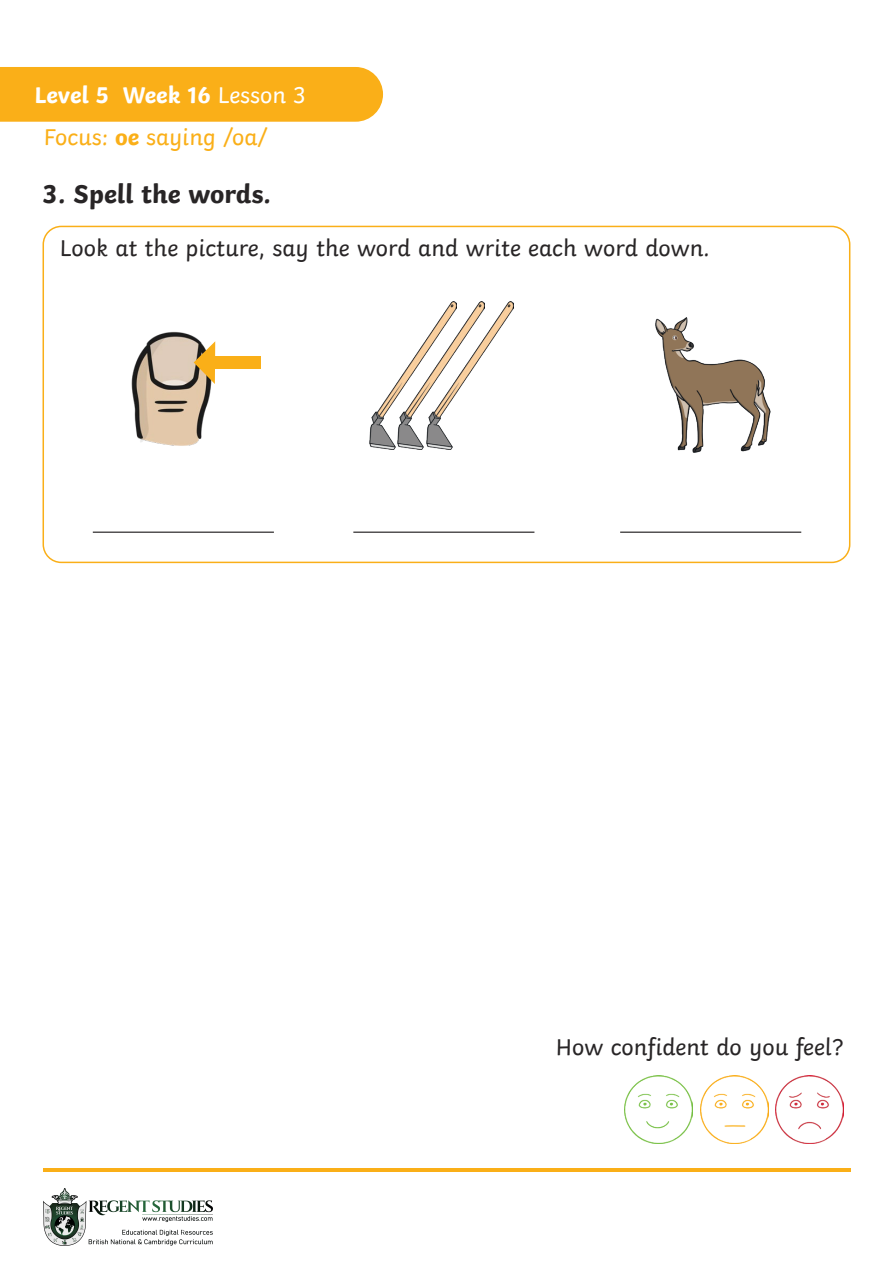
<style>
.page{position:relative;width:893px;height:1263px;background:#fff}
.page>*{position:absolute;margin:0;border:0;box-sizing:border-box;transform-origin:0 0}
.Heading_2{font:700 27px "Twinkl";color:#282526}
.KS1_Body_Copy{font:24px "Twinkl";color:#282526}
.t1{font:700 24px "Twinkl";color:#fff}
.t2{font:24px "Twinkl";color:#faaf18}
.s1{font-weight:400}
.s2{font-weight:700}
</style>
<div class="page">
<hr style="left:43px;top:1168px;width:807px;height:3px;background:#faaf18">
<div style="left:43px;top:226px;width:807px;height:337px;border:2px solid #faaf18;border-radius:18px"></div>
<hr style="left:93px;top:532px;width:181px;height:1px;background:#282526">
<hr style="left:353px;top:532px;width:181px;height:1px;background:#282526">
<hr style="left:620px;top:532px;width:181px;height:1px;background:#282526">
<div style="left:0;top:67px;width:383px;height:55px;background:#faaf18"></div>
<img style="left:485px;top:302px;width:28px;height:49px">
<img style="left:457px;top:302px;width:28px;height:91px">
<img style="left:369px;top:302px;width:88px;height:148px">
<img style="left:131px;top:331px;width:85px;height:115px">
<div style="left:215px;top:356px;width:45px;height:13px;background:#faaf18"></div>
<svg style="left:194px;top:341px;width:21px;height:43px"></svg>
<img style="left:625px;top:1075px;width:68px;height:68px">
<img style="left:700px;top:1075px;width:68px;height:68px">
<img style="left:776px;top:1075px;width:68px;height:68px">
<img style="left:655px;top:317px;width:116px;height:136px">
<img style="left:43px;top:1188px;width:169px;height:58px">
<p class="t1" style="left:35px;top:75px;width:273px">Level 5 Week 16 <span class="s1">Lesson 3</span></p>
<p class="t2" style="left:44px;top:118px;width:225px">Focus: <span class="s2">oe</span> saying /oa/</p>
<p class="Heading_2" style="left:42px;top:171px;width:230px">3. Spell the words.</p>
<p class="KS1_Body_Copy" style="left:60px;top:229px;width:651px">Look at the picture, say the word and write each word down.</p>
<p class="KS1_Body_Copy" style="left:556px;top:1028px;width:289px">How confident do you feel?</p>
</div>
